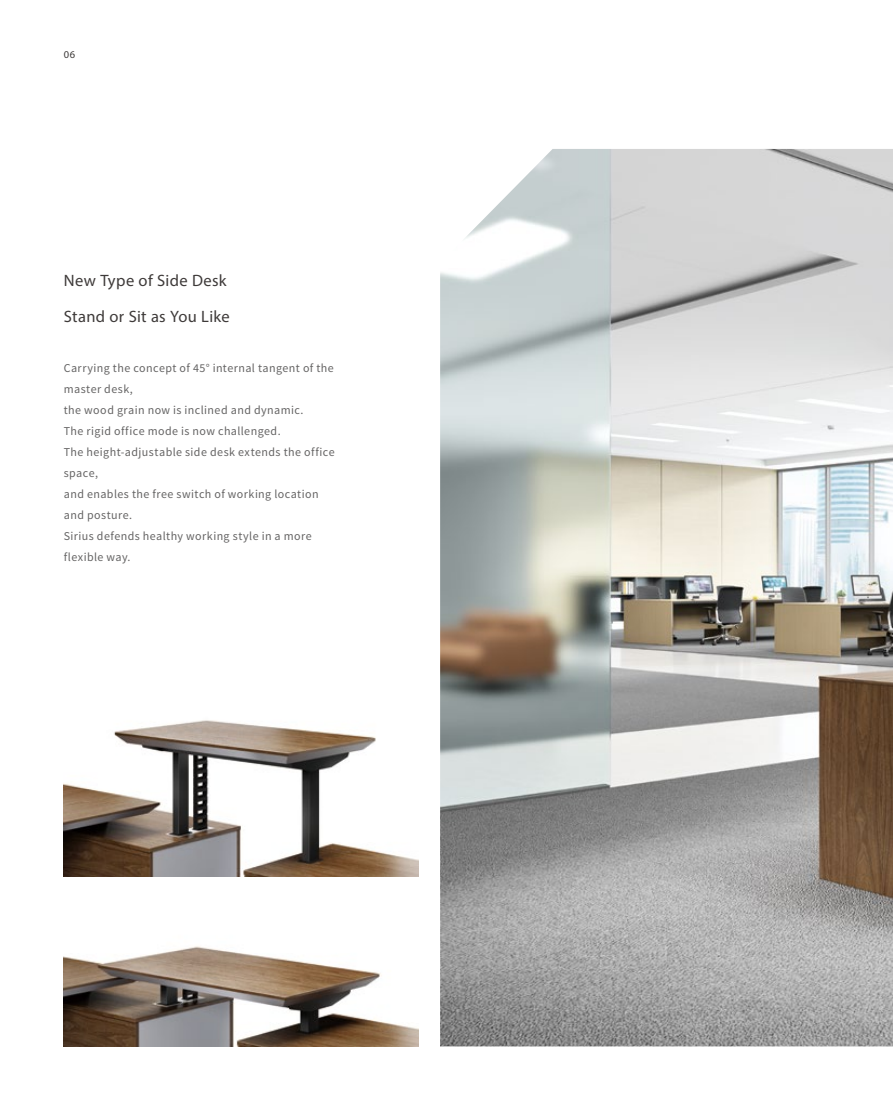
<style>
.page{position:relative;width:893px;height:1106px;background:#fff}
.page>*{position:absolute;margin:0;border:0;box-sizing:border-box;transform-origin:0 0}
.t1{font:16.5px/36px "Myriad Hebrew";letter-spacing:.02em;color:#3e3a39}
.t2{font:12px/21px "Source Sans Pro";letter-spacing:.035em;color:#656464}
.t3{font:10.5px "Myriad Pro";color:#3e3a39}
</style>
<div class="page">
<img style="left:440px;top:149px;width:453px;height:897px">
<img style="left:64px;top:946px;width:355px;height:100px">
<img style="left:64px;top:720px;width:355px;height:157px">
<p class="t3" style="left:64px;top:48px;width:13px">06</p>
<h1 class="t1" style="left:64px;top:263px;width:167px">New Type of Side Desk<br>Stand or Sit as You Like</h1>
<p class="t2" style="left:64px;top:357px;width:272px">Carrying the concept of 45° internal tangent of the master desk,<br>the wood grain now is inclined and dynamic.<br>The rigid office mode is now challenged.<br>The height-adjustable side desk extends the office space,<br>and enables the free switch of working location and posture.<br>Sirius defends healthy working style in a more flexible way.</p>
</div>
